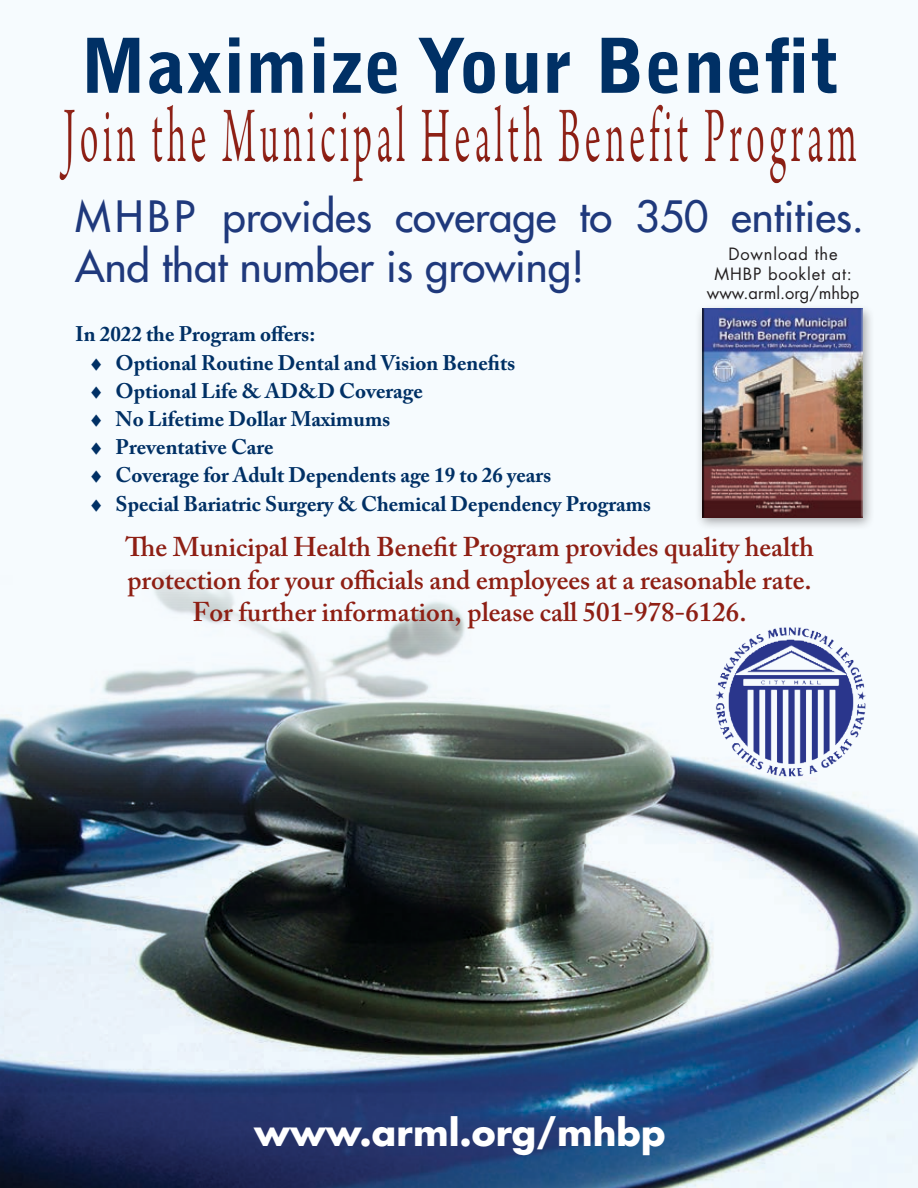
<style>
.page{position:relative;width:918px;height:1188px;background:#f6fbfe}
.page>*{position:absolute;margin:0;border:0;box-sizing:border-box;transform-origin:0 0}
.t1{font:83.25px "Arno Pro";letter-spacing:.1em;color:#8e1f14;scale:.47 1}
.t2{font:900 75px "Bell Gothic Std";letter-spacing:.01em;color:#003065}
.t3{font:500 42px/50.4px "Futura LT Pro";color:#1f397c}
.t4{font:700 36px "Futura LT Pro";color:#fff}
.t5{font:600 27px/32.4px "Adobe Caslon Pro";color:#8e1f14;text-align:center}
.t6{font:700 21px/28.2px "Adobe Caslon Pro";color:#003065}
.t7{font:16.5px/19.5px "Futura LT Pro";letter-spacing:.05em;color:#231f20;text-align:center}
</style>
<div class="page">
<img style="left:0;top:575px;width:918px;height:613px">
<img style="left:710px;top:621px;width:162px;height:161px">
<div style="left:695px;top:304px;width:180px;height:227px;background:#231f20;opacity:.39"></div>
<hr style="left:861px;top:307px;width:4px;height:212px;background:#fff;opacity:.75">
<div style="left:700px;top:307px;width:161px;height:212px;background:#231f20;opacity:.75"></div>
<h2 class="t2" style="left:80px;top:22px;width:761px">Maximize Your Benefit</h2>
<h1 class="t1" style="left:63px;top:89px;width:1690px">Join the Municipal Health Benefit Program</h1>
<h3 class="t3" style="left:75px;top:189px;width:790px">MHBP provides coverage to 350 entities.<br>And that number is growing!</h3>
<p class="t6" style="left:89px;top:320px;width:564px;text-indent:-14px">In 2022 the Program offers:<br>♦ Optional Routine Dental and Vision Benefits<br>♦ Optional Life &amp; AD&amp;D Coverage<br>♦ No Lifetime Dollar Maximums<br>♦ Preventative Care<br>♦ Coverage for Adult Dependents age 19 to 26 years<br>♦ Special Bariatric Surgery &amp; Chemical Dependency Programs</p>
<p class="t5" style="left:125px;top:531px;width:690px">The Municipal Health Benefit Program provides quality health protection for your officials and employees at a reasonable rate.<br>For further information, please call 501-978-6126.</p>
<p class="t7" style="left:707px;top:244px;width:154px">Download the<br>MHBP booklet at: www.arml.org/mhbp</p>
<h3 class="t4" style="left:254px;top:1105px;width:413px">www.arml.org/mhbp</h3>
</div>
